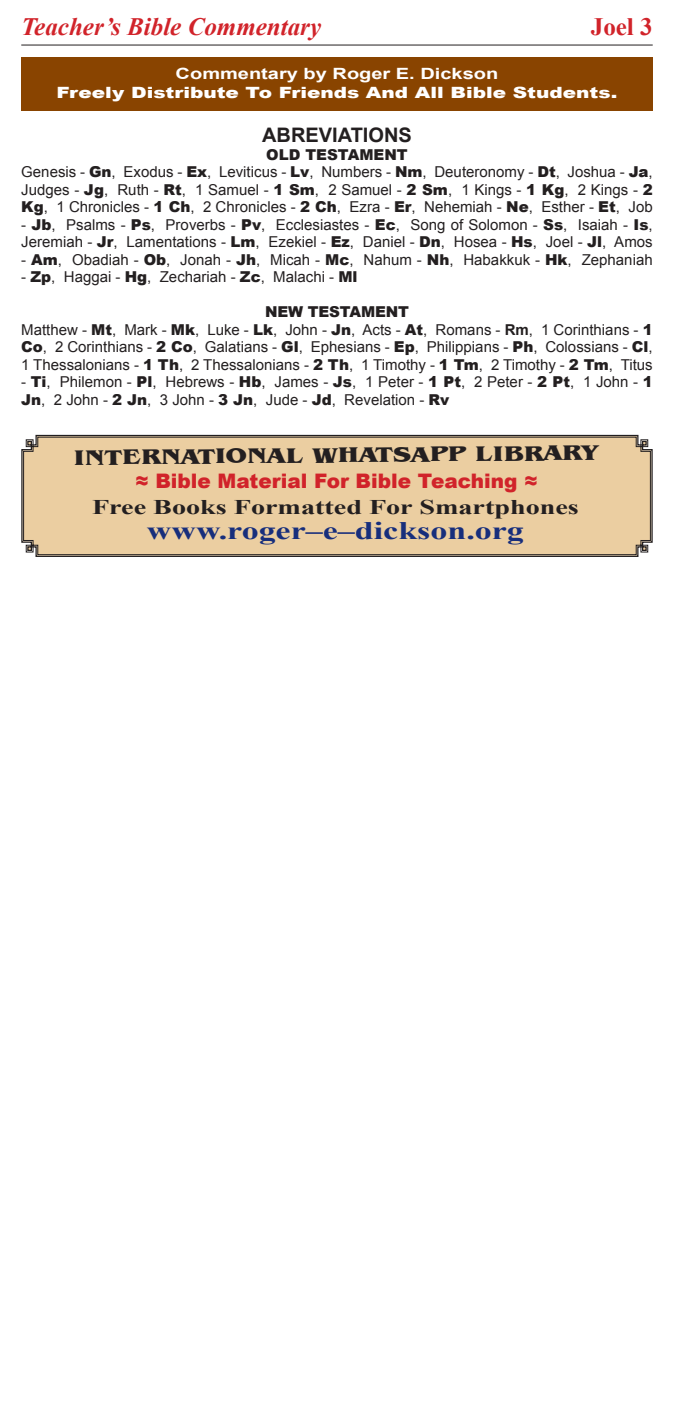
<style>
.page{position:relative;width:674px;height:1418px;background:#fff}
.page>*{position:absolute;margin:0;border:0;box-sizing:border-box;transform-origin:0 0}
.t1{font:700 25.25px "Times New Roman";color:#172e7c;scale:1.35 1}
.t2{font:italic 700 25px "Times New Roman";color:#d1232a}
.t3{font:700 25px "Times New Roman";color:#d1232a}
.t4{font:700 21.5px "Benguiat IT Cby BT";color:#231f20;scale:1.28 1}
.t5{font:700 20.75px "Times New Roman";color:#231f20;scale:1.35 1}
.t6{font:900 20px "Arial";color:#d1232a}
.t7{font:700 20px "Arial";color:#231f20}
.t8{font:900 15.5px "Arial";color:#fff;scale:1.29 1}
.t9{font:700 15.5px "Arial";color:#fff;scale:1.29 1}
.t10{font:15px/17.5px "Arial";color:#231f20;text-align:center}
.s1{font-weight:900}
.s2{font-weight:700}
</style>
<div class="page">
<hr style="left:21px;top:45px;width:631px;height:1px;background:#231f20">
<div style="left:21px;top:57px;width:631px;height:53px;background:#894400"></div>
<svg style="left:21px;top:434px;width:632px;height:123px;background:#807972"></svg>
<div style="left:23px;top:437px;width:627px;height:118px;background:#ebcea1"></div>
<h2 class="t2" style="left:21px;top:9px;width:301px">Teacher’s Bible Commentary</h2>
<h2 class="t3" style="left:590px;top:9px;width:63px">Joel 3</h2>
<p class="t9" style="left:175px;top:63px;width:251px">Commentary by Roger E. Dickson</p>
<p class="t8" style="left:57px;top:81px;width:436px">Freely Distribute To Friends And All Bible Students.</p>
<h3 class="t7" style="left:262px;top:121px;width:151px">ABREVIATIONS</h3>
<p class="t10" style="left:21px;top:146px;width:632px"><span class="s1">OLD TESTAMENT<br></span>Genesis - <span class="s1">Gn</span>, Exodus - <span class="s1">Ex</span>, Leviticus - <span class="s1">Lv</span>, Numbers - <span class="s1">Nm</span>, Deuteronomy - <span class="s1">Dt</span>, Joshua - <span class="s1">Ja</span>, Judges - <span class="s1">Jg</span>, Ruth - <span class="s1">Rt</span>, 1 Samuel - <span class="s1">1 Sm</span>, 2 Samuel - <span class="s1">2 Sm</span>, 1 Kings - <span class="s1">1 Kg</span>, 2 Kings - <span class="s1">2<br>Kg</span>, 1 Chronicles - <span class="s1">1 Ch</span>, 2 Chronicles - <span class="s1">2 Ch</span>, Ezra - <span class="s1">Er</span>, Nehemiah - <span class="s1">Ne</span>, Esther - <span class="s1">Et</span>, Job</p>
<p class="t10" style="left:21px;top:216px;width:632px;text-align:left">- <span class="s1">Jb</span>, Psalms - <span class="s1">Ps</span>, Proverbs - <span class="s1">Pv</span>, Ecclesiastes - <span class="s1">Ec</span>, Song of Solomon - <span class="s1">Ss</span>, Isaiah - <span class="s1">Is</span>,<br>Jeremiah - <span class="s1">Jr</span>, Lamentations - <span class="s1">Lm</span>, Ezekiel - <span class="s1">Ez</span>, Daniel - <span class="s1">Dn</span>, Hosea - <span class="s1">Hs</span>, Joel - <span class="s1">Jl</span>, Amos</p>
<p class="t10" style="left:21px;top:251px;width:632px">- <span class="s1">Am</span>, Obadiah - <span class="s1">Ob</span>, Jonah - <span class="s1">Jh</span>, Micah - <span class="s1">Mc</span>, Nahum - <span class="s1">Nh</span>, Habakkuk - <span class="s1">Hk</span>, Zephaniah</p>
<p class="t10" style="left:21px;top:268px;width:337px">- <span class="s1">Zp</span>, Haggai - <span class="s1">Hg</span>, Zechariah - <span class="s1">Zc</span>, Malachi - <span class="s1">Ml</span></p>
<p class="t10" style="left:21px;top:303px;width:632px"><span class="s1">NEW TESTAMENT<br></span>Matthew - <span class="s1">Mt</span>, Mark - <span class="s1">Mk</span>, Luke - <span class="s1">Lk</span>, John - <span class="s1">Jn</span>, Acts - <span class="s1">At</span>, Romans - <span class="s2">Rm</span>, 1 Corinthians - <span class="s1">1<br>Co</span>, 2 Corinthians - <span class="s1">2 Co</span>, Galatians - <span class="s1">Gl</span>, Ephesians - <span class="s1">Ep</span>, Philippians - <span class="s1">Ph</span>, Colossians - <span class="s1">Cl</span>, 1 Thessalonians - <span class="s1">1 Th</span>, 2 Thessalonians - <span class="s1">2 Th</span>, 1 Timothy - <span class="s1">1 Tm</span>, 2 Timothy - <span class="s1">2 Tm</span>, Titus</p>
<p class="t10" style="left:21px;top:373px;width:632px;text-align:left">- <span class="s1">Ti</span>, Philemon - <span class="s1">Pl</span>, Hebrews - <span class="s1">Hb</span>, James - <span class="s1">Js</span>, 1 Peter - <span class="s1">1 Pt</span>, 2 Peter - <span class="s1">2 Pt</span>, 1 John - <span class="s1">1<br>Jn</span>, 2 John - <span class="s1">2 Jn</span>, 3 John - <span class="s1">3 Jn</span>, Jude - <span class="s1">Jd</span>, Revelation - <span class="s1">Rv</span></p>
<h3 class="t4" style="left:73px;top:446px;width:411px;rotate:-1deg">INTERNATIONAL WHATSAPP LIBRARY</h3>
<h3 class="t6" style="left:135px;top:466px;width:403px">≈ Bible Material For Bible Teaching ≈</h3>
<h3 class="t5" style="left:92px;top:492px;width:362px">Free Books Formatted For Smartphones</h3>
<h1 class="t1" style="left:147px;top:513px;width:280px">www.roger–e–dickson.org</h1>
</div>
